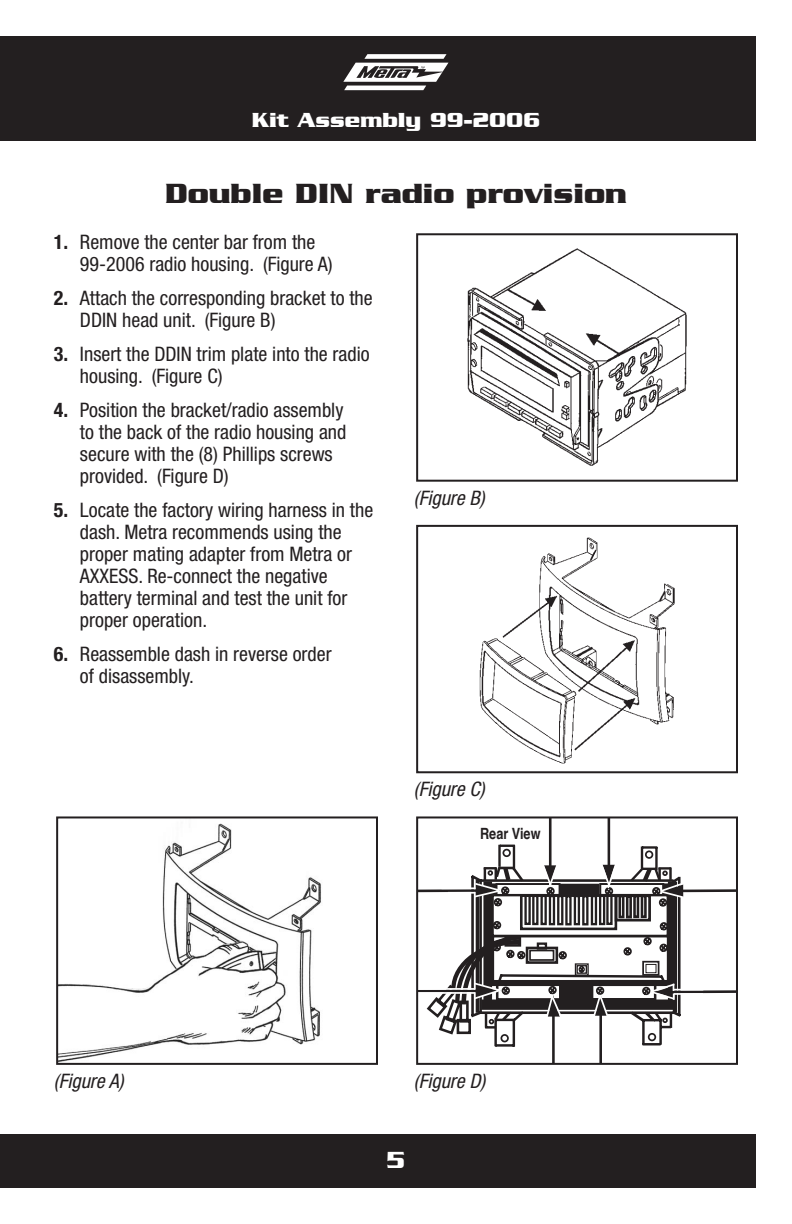
<style>
.page{position:relative;width:792px;height:1224px;background:#fff}
.page>*{position:absolute;margin:0;border:0;box-sizing:border-box;transform-origin:0 0}
.t1{font:700 30px "Serpentine";color:#231f20}
.t2{font:700 24px "Serpentine D";color:#fff}
.t3{font:700 22px "Serpentine";color:#fff}
.t4{font:condensed 20px/22px "Helvetica Neue";color:#231f20}
.t5{font:italic condensed 20px "Helvetica Neue";color:#231f20}
.t6{font:700 condensed 15.4px "Helvetica";color:#231f20}
.s1{font-weight:700}
</style>
<div class="page">
<div style="left:0;top:36px;width:756px;height:105px;background:#231f20"></div>
<div style="left:0;top:1134px;width:756px;height:54px;background:#231f20"></div>
<svg style="left:343px;top:54px;width:105px;height:36px"></svg>
<img style="left:467px;top:248px;width:220px;height:218px">
<div style="left:416px;top:233px;width:322px;height:249px;border:2px solid #231f20"></div>
<hr style="left:669px;top:990px;width:68px;height:3px;background:#231f20">
<hr style="left:679px;top:889px;width:58px;height:3px;background:#231f20">
<hr style="left:608px;top:817px;width:2px;height:52px;background:#231f20">
<hr style="left:549px;top:817px;width:3px;height:53px;background:#231f20">
<hr style="left:599px;top:1011px;width:3px;height:53px;background:#231f20">
<hr style="left:552px;top:1012px;width:3px;height:52px;background:#231f20">
<svg style="left:438px;top:844px;width:235px;height:205px"></svg>
<svg style="left:419px;top:860px;width:286px;height:161px"></svg>
<div style="left:416px;top:816px;width:322px;height:249px;border:2px solid #231f20"></div>
<img style="left:479px;top:537px;width:196px;height:227px">
<div style="left:416px;top:525px;width:322px;height:248px;border:2px solid #231f20"></div>
<img style="left:59px;top:823px;width:262px;height:239px">
<div style="left:56px;top:816px;width:322px;height:249px;border:2px solid #231f20"></div>
<p class="t3" style="left:252px;top:107px;width:290px">Kit Assembly 99-2006</p>
<h1 class="t1" style="left:165px;top:176px;width:463px">Double DIN radio provision</h1>
<p class="t4" style="left:80px;top:231px;width:254px;text-indent:-26px"><span class="s1">1.</span> Remove the center bar from the<br>99-2006 radio housing. (Figure A)</p>
<p class="t4" style="left:80px;top:287px;width:294px;text-indent:-26px"><span class="s1">2.</span> Attach the corresponding bracket to the<br>DDIN head unit. (Figure B)</p>
<p class="t4" style="left:80px;top:343px;width:291px;text-indent:-26px"><span class="s1">3.</span> Insert the DDIN trim plate into the radio housing. (Figure C)</p>
<p class="t4" style="left:80px;top:399px;width:268px;text-indent:-26px"><span class="s1">4.</span> Position the bracket/radio assembly to the back of the radio housing and secure with the (8) Phillips screws provided. (Figure D)</p>
<p class="t4" style="left:80px;top:499px;width:295px;text-indent:-26px"><span class="s1">5.</span> Locate the factory wiring harness in the dash. Metra recommends using the proper mating adapter from Metra or AXXESS. Re-connect the negative battery terminal and test the unit for proper operation.</p>
<p class="t4" style="left:80px;top:643px;width:253px;text-indent:-26px"><span class="s1">6.</span> Reassemble dash in reverse order of disassembly.</p>
<p class="t5" style="left:414px;top:486px;width:72px">(Figure B)</p>
<p class="t5" style="left:414px;top:778px;width:72px">(Figure C)</p>
<p class="t5" style="left:54px;top:1069px;width:71px">(Figure A)</p>
<p class="t6" style="left:480px;top:824px;width:62px">Rear View</p>
<p class="t5" style="left:414px;top:1069px;width:73px">(Figure D)</p>
<p class="t2" style="left:386px;top:1147px;width:21px">5</p>
</div>
